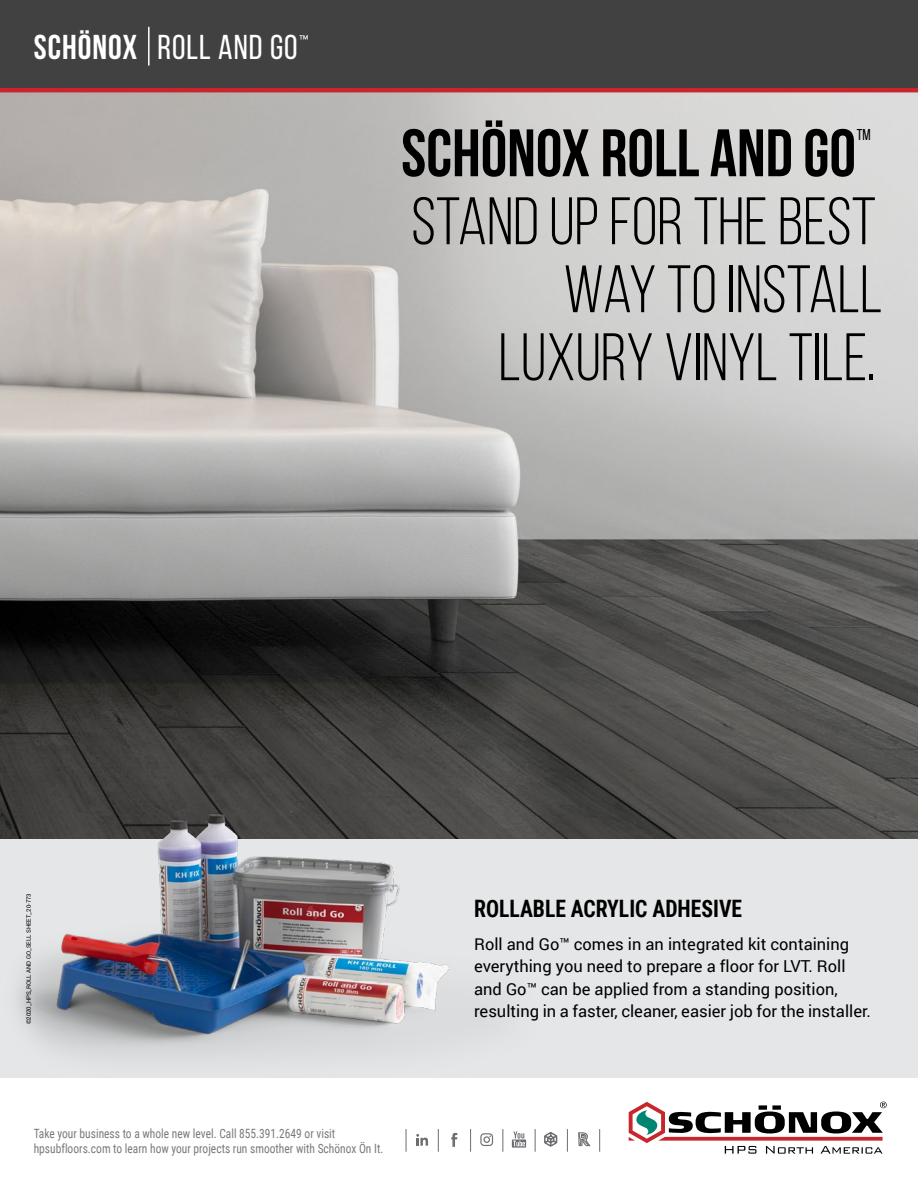
<style>
.page{position:relative;width:918px;height:1188px;background:#fff}
.page>*{position:absolute;margin:0;border:0;box-sizing:border-box;transform-origin:0 0}
.t1{font:67.05px/67.9px "Bebas Neue";color:#000;text-align:right}
.t2{font:700 67.05px "Bebas Neue";color:#000}
.t3{font:34.5px "Bebas Neue";letter-spacing:.03em;color:#fff}
.t4{font:700 condensed 24px "Roboto Extra";color:#000}
.t5{font:16.5px/22.5px "Roboto";color:#000}
.t6{font:15.75px "Bebas Neue";color:#000}
.t7{font:extra-condensed 12.75px/15.3px "Roboto";color:#797a7d}
.t8{font:6px "Roboto";color:#000}
.s1{font-weight:700}
</style>
<div class="page">
<img style="left:0;top:92px;width:918px;height:747px">
<div style="left:0;top:839px;width:918px;height:239px;background:#e5e6e7"></div>
<img style="left:20px;top:799px;width:513px;height:258px">
<div style="left:0;top:0;width:918px;height:89px;background:#424142"></div>
<hr style="left:0;top:88px;width:918px;height:4px;background:#c9252c">
<hr style="left:148px;top:27px;width:2px;height:39px;background:#fff">
<svg style="left:629px;top:1102px;width:258px;height:52px"></svg>
<svg style="left:416px;top:1134px;width:12px;height:12px"></svg>
<svg style="left:451px;top:1133px;width:6px;height:14px"></svg>
<svg style="left:480px;top:1133px;width:13px;height:13px"></svg>
<svg style="left:512px;top:1132px;width:14px;height:16px"></svg>
<svg style="left:406px;top:1129px;width:1px;height:23px"></svg>
<svg style="left:438px;top:1129px;width:1px;height:23px"></svg>
<svg style="left:470px;top:1129px;width:1px;height:23px"></svg>
<svg style="left:503px;top:1129px;width:1px;height:23px"></svg>
<svg style="left:535px;top:1129px;width:1px;height:23px"></svg>
<svg style="left:544px;top:1132px;width:14px;height:15px"></svg>
<svg style="left:567px;top:1129px;width:1px;height:23px"></svg>
<svg style="left:599px;top:1129px;width:1px;height:23px"></svg>
<svg style="left:578px;top:1132px;width:13px;height:14px"></svg>
<h2 class="t3" style="left:34px;top:28px;width:277px"><span class="s1">SCHÖNOX</span> ROLL AND GO<sup>™</sup></h2>
<h1 class="t2" style="left:401px;top:116px;width:456px">SCHÖNOX ROLL AND GO</h1>
<h1 class="t1" style="left:411px;top:187px;width:473px">STAND UP FOR THE BEST<br>WAY TO INSTALL<br>LUXURY VINYL TILE.</h1>
<p class="t6" style="left:857px;top:126px;width:15px">TM</p>
<p class="t8" style="left:24px;top:1024px;width:133px;rotate:-90deg">©2020_HPS_ROLL AND GO_SELL SHEET_20-773</p>
<p class="t7" style="left:34px;top:1126px;width:351px">Take your business to a whole new level. Call 855.391.2649 or visit hpsubfloors.com to learn how your projects run smoother with Schönox Ön It.</p>
<h3 class="t4" style="left:474px;top:895px;width:270px">ROLLABLE ACRYLIC ADHESIVE</h3>
<p class="t5" style="left:474px;top:932px;width:398px">Roll and Go™ comes in an integrated kit containing everything you need to prepare a floor for LVT. Roll and Go™ can be applied from a standing position, resulting in a faster, cleaner, easier job for the installer.</p>
</div>
